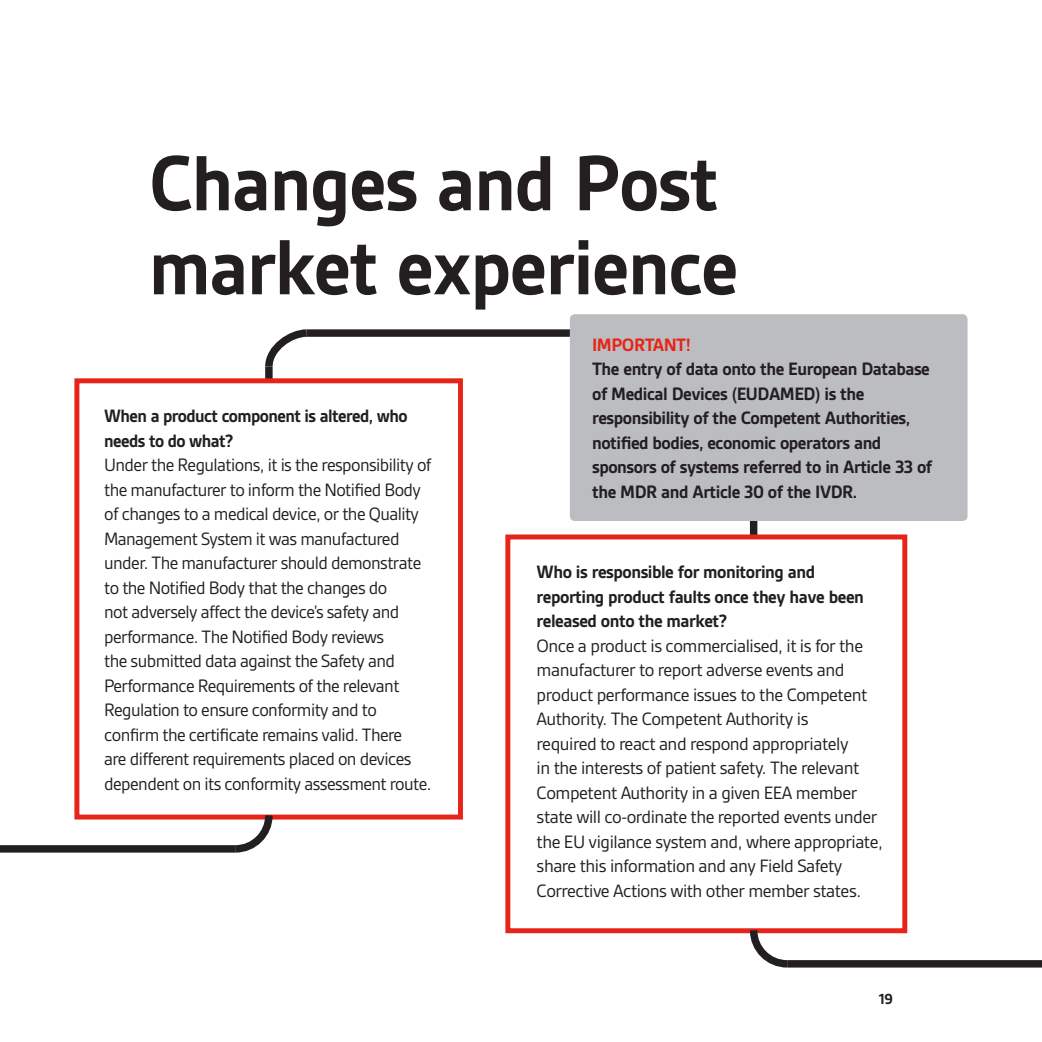
<style>
.page{position:relative;width:1042px;height:1042px;background:#fff}
.page>*{position:absolute;margin:0;border:0;box-sizing:border-box;transform-origin:0 0}
.t1{font:700 84px/84px "Gesta";letter-spacing:-.015em;color:#231f20}
.Copy{font:19.25px/24.5px "Gesta";letter-spacing:-.03em;color:#231f20}
.Copy-2{font:700 19.25px/24.5px "Gesta";letter-spacing:-.025em;color:#231f20}
.Intro_Paragraph{font:700 19.25px "Gesta";letter-spacing:-.025em;color:#e72419}
.t2{font:700 15.75px "Gesta";color:#231f20}
</style>
<div class="page">
<svg style="left:74px;top:376px;width:389px;height:444px"></svg>
<svg style="left:505px;top:532px;width:403px;height:402px"></svg>
<div style="left:0;top:845px;width:236px;height:7px;background:#231f20"></div>
<svg style="left:228px;top:808px;width:48px;height:45px"></svg>
<div style="left:307px;top:329px;width:307px;height:8px;background:#231f20"></div>
<svg style="left:265px;top:329px;width:49px;height:45px"></svg>
<svg style="left:746px;top:923px;width:48px;height:45px"></svg>
<div style="left:787px;top:960px;width:255px;height:7px;background:#231f20"></div>
<div style="left:570px;top:314px;width:397px;height:207px;background:#bcbdc0;border-radius:5px"></div>
<p class="t1" style="left:149px;top:141px;width:591px">Changes and Post market experience</p>
<p class="Copy-2" style="left:104px;top:404px;width:305px">When a product component is altered, who needs to do what?</p>
<p class="Copy" style="left:104px;top:452px;width:329px">Under the Regulations, it is the responsibility of the manufacturer to inform the Notified Body of changes to a medical device, or the Quality Management System it was manufactured under. The manufacturer should demonstrate to the Notified Body that the changes do<br>not adversely affect the device’s safety and performance. The Notified Body reviews<br>the submitted data against the Safety and Performance Requirements of the relevant Regulation to ensure conformity and to confirm the certificate remains valid. There<br>are different requirements placed on devices dependent on its conformity assessment route.</p>
<p class="Intro_Paragraph" style="left:592px;top:333px;width:100px">IMPORTANT!</p>
<p class="Copy-2" style="left:592px;top:357px;width:342px">The entry of data onto the European Database of Medical Devices (EUDAMED) is the responsibility of the Competent Authorities, notified bodies, economic operators and sponsors of systems referred to in Article 33 of the MDR and Article 30 of the IVDR.</p>
<p class="Copy-2" style="left:537px;top:560px;width:329px">Who is responsible for monitoring and reporting product faults once they have been released onto the market?</p>
<p class="Copy" style="left:537px;top:633px;width:348px">Once a product is commercialised, it is for the manufacturer to report adverse events and product performance issues to the Competent Authority. The Competent Authority is<br>required to react and respond appropriately<br>in the interests of patient safety. The relevant Competent Authority in a given EEA member state will co-ordinate the reported events under the EU vigilance system and, where appropriate, share this information and any Field Safety Corrective Actions with other member states.</p>
<p class="t2" style="left:879px;top:990px;width:16px">19</p>
</div>
